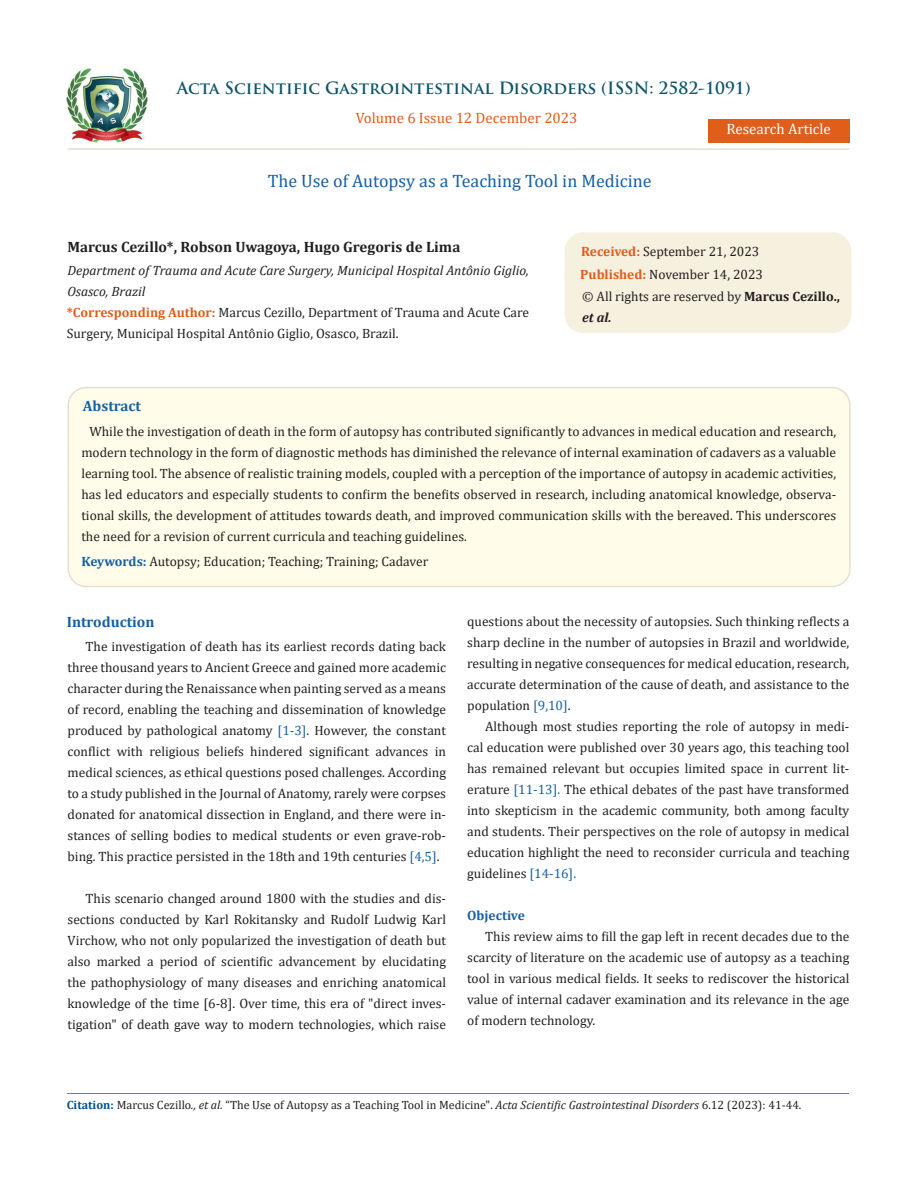
<style>
.page{position:relative;width:917px;height:1188px;background:#fff}
.page>*{position:absolute;margin:0;border:0;box-sizing:border-box;transform-origin:0 0}
.t1{font:18px "Cambria";color:#1560a6}
.t2{font:700 16.5px "Trajan Pro";color:#0e546a}
.t3{font:700 15px "Cambria";color:#231f20}
.t4{font:15px "Cambria";color:#e05d1a}
.t5{font:700 15px "Cambria";color:#1560a6}
.t6{font:15px "Cambria";color:#fff}
.List_Paragraph{font:13.5px/21px "Cambria";color:#231f20;text-align:justify}
.t7{font:italic 13.5px/21px "Cambria";color:#231f20}
.t8{font:700 13.5px "Cambria";color:#1560a6}
.t9{font:12px "Cambria";color:#231f20}
.s1{font-weight:700;color:#e05d1a}
.s2{font-weight:700}
.s3{font-weight:700;font-style:italic}
.s4{font-weight:700;color:#1560a6}
.s5{color:#1560a6}
.s6{font-weight:700;color:#035089}
.s7{font-style:italic}
</style>
<div class="page">
<img style="left:67px;top:68px;width:80px;height:74px">
<div style="left:708px;top:119px;width:141px;height:23px;background:#e05d1a"></div>
<div style="left:565px;top:233px;width:285px;height:99px;background:#f6f0df;border-radius:18px"></div>
<div style="left:564px;top:232px;width:287px;height:101px;border:2px solid #f6f0df;border-radius:18px"></div>
<div style="left:68px;top:388px;width:782px;height:198px;background:#fffde9;border-radius:18px"></div>
<div style="left:67px;top:387px;width:783px;height:200px;border:2px solid #e5dfce;border-radius:18px"></div>
<hr style="left:67px;top:148px;width:782px;height:2px;background:#e5dfce">
<hr style="left:67px;top:1094px;width:781px;height:1px;background:#e05d1a">
<p class="t2" style="left:177px;top:77px;width:575px">Acta Scientific Gastrointestinal Disorders (ISSN: 2582-1091)</p>
<p class="t4" style="left:356px;top:109px;width:223px">Volume 6 Issue 12 December 2023</p>
<p class="t6" style="left:726px;top:120px;width:106px">Research Article</p>
<p class="t1" style="left:268px;top:170px;width:385px">The Use of Autopsy as a Teaching Tool in Medicine</p>
<p class="t3" style="left:67px;top:236px;width:394px">Marcus Cezillo*, Robson Uwagoya, Hugo Gregoris de Lima</p>
<p class="t7" style="left:67px;top:259px;width:463px">Department of Trauma and Acute Care Surgery, Municipal Hospital Antônio Giglio,<br>Osasco, Brazil</p>
<p class="List_Paragraph" style="left:67px;top:302px;width:464px"><span class="s1">*Corresponding Author:</span> Marcus Cezillo, Department of Trauma and Acute Care<br>Surgery, Municipal Hospital Antônio Giglio, Osasco, Brazil.</p>
<p class="List_Paragraph" style="left:581px;top:241px;width:180px"><span class="s1">Received:</span> September 21, 2023</p>
<p class="List_Paragraph" style="left:580px;top:264px;width:184px"><span class="s1">Published:</span> November 14, 2023</p>
<p class="List_Paragraph" style="left:582px;top:286px;width:259px">© All rights are reserved by <span class="s2">Marcus Cezillo., </span><span class="s3">et al.</span></p>
<p class="t5" style="left:83px;top:395px;width:60px">Abstract</p>
<p class="List_Paragraph" style="left:81px;top:421px;width:756px;text-indent:8px">While the investigation of death in the form of autopsy has contributed significantly to advances in medical education and research, modern technology in the form of diagnostic methods has diminished the relevance of internal examination of cadavers as a valuable learning tool. The absence of realistic training models, coupled with a perception of the importance of autopsy in academic activities, has led educators and especially students to confirm the benefits observed in research, including anatomical knowledge, observa&shy;tional skills, the development of attitudes towards death, and improved communication skills with the bereaved. This underscores the need for a revision of current curricula and teaching guidelines.</p>
<p class="List_Paragraph" style="left:81px;top:551px;width:348px"><span class="s4">Keywords:</span> Autopsy; Education; Teaching; Training; Cadaver</p>
<p class="t5" style="left:67px;top:611px;width:89px">Introduction</p>
<p class="List_Paragraph" style="left:467px;top:610px;width:384px">questions about the necessity of autopsies. Such thinking reflects a sharp decline in the number of autopsies in Brazil and worldwide, resulting in negative consequences for medical education, research, accurate determination of the cause of death, and assistance to the population <span class="s5">[9,10]</span>.</p>
<p class="List_Paragraph" style="left:467px;top:715px;width:384px;text-indent:18px">Although most studies reporting the role of autopsy in medi&shy;cal education were published over 30 years ago, this teaching tool has remained relevant but occupies limited space in current lit&shy;erature <span class="s5">[11-13].</span> The ethical debates of the past have transformed into skepticism in the academic community, both among faculty and students. Their perspectives on the role of autopsy in medical education highlight the need to reconsider curricula and teaching guidelines <span class="s5">[14-16].</span></p>
<p class="t8" style="left:467px;top:906px;width:59px">Objective</p>
<p class="List_Paragraph" style="left:467px;top:925px;width:384px;text-indent:18px">This review aims to fill the gap left in recent decades due to the scarcity of literature on the academic use of autopsy as a teaching tool in various medical fields. It seeks to rediscover the historical value of internal cadaver examination and its relevance in the age of modern technology.</p>
<p class="List_Paragraph" style="left:67px;top:636px;width:380px;text-indent:18px">The investigation of death has its earliest records dating back three thousand years to Ancient Greece and gained more academic character during the Renaissance when painting served as a means of record, enabling the teaching and dissemination of knowledge produced by pathological anatomy <span class="s5">[1-3]</span>. However, the constant conflict with religious beliefs hindered significant advances in medical sciences, as ethical questions posed challenges. According to a study published in the Journal of Anatomy, rarely were corpses donated for anatomical dissection in England, and there were in&shy;stances of selling bodies to medical students or even grave-rob&shy;bing. This practice persisted in the 18th and 19th centuries <span class="s5">[4,5]</span>.</p>
<p class="List_Paragraph" style="left:67px;top:888px;width:380px;text-indent:18px">This scenario changed around 1800 with the studies and dis&shy;sections conducted by Karl Rokitansky and Rudolf Ludwig Karl Virchow, who not only popularized the investigation of death but also marked a period of scientific advancement by elucidating the pathophysiology of many diseases and enriching anatomical knowledge of the time [6-8]. Over time, this era of "direct inves&shy;tigation" of death gave way to modern technologies, which raise</p>
<p class="t9" style="left:67px;top:1098px;width:736px"><span class="s6">Citation:</span> Marcus Cezillo<span class="s7">., et al.</span> “The Use of Autopsy as a Teaching Tool in Medicine". <span class="s7">Acta Scientific Gastrointestinal Disorders</span> 6.12 (2023): 41-44.</p>
</div>
